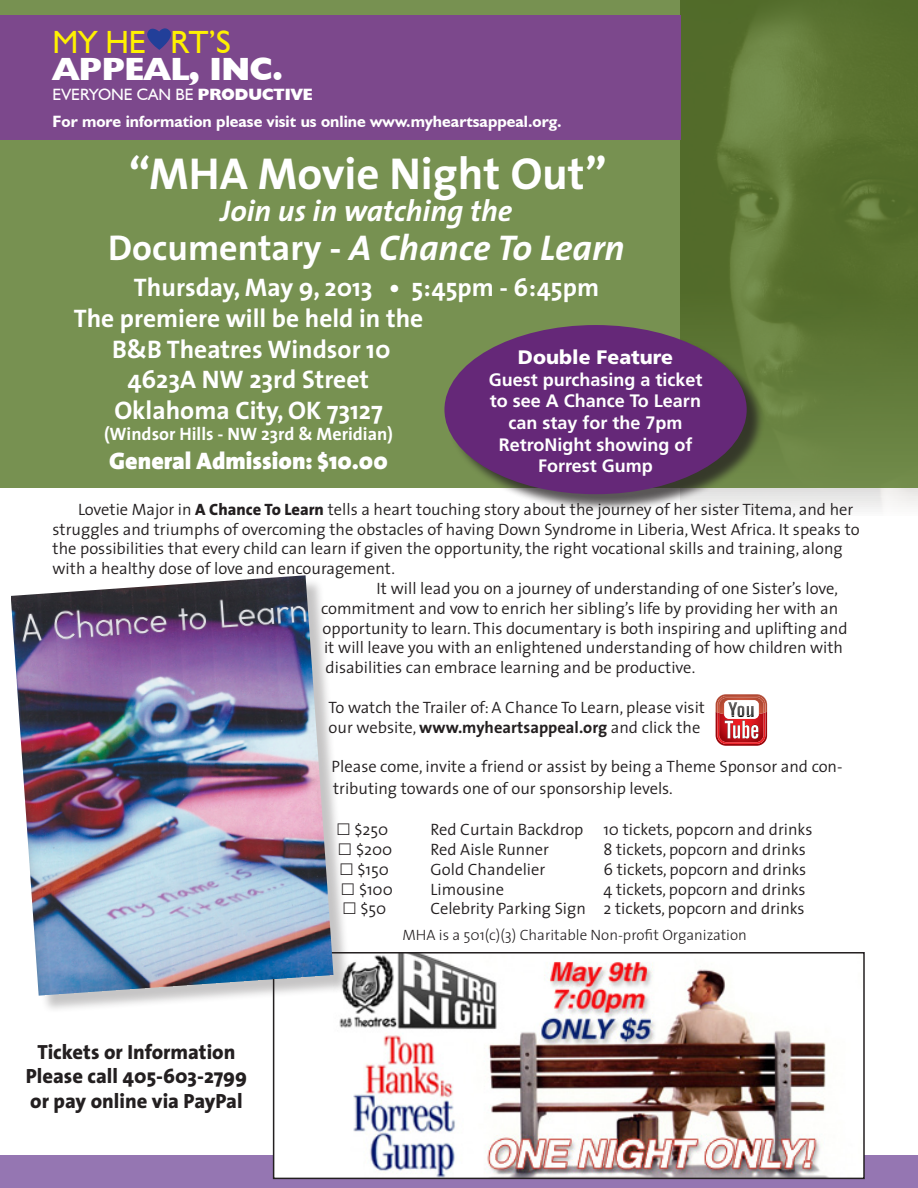
<style>
.page{position:relative;width:918px;height:1188px;background:#fff}
.page>*{position:absolute;margin:0;border:0;box-sizing:border-box;transform-origin:0 0}
.t1{font:700 45px "The Sans";color:#fff}
.t2{font:italic 700 36px "The Sans";color:#fff}
.t3{font:800 32.1px "Humanist 521 BT";color:#fff}
.t4{font:32.1px "Humanist 521 BT";color:#fff101}
.t5{font:italic 700 30px "The Sans";color:#fff}
.t6{font:700 25.5px "The Sans";color:#fff}
.t7{font:900 24px "The Sans";color:#fff}
.t8{font:800 20.55px/24.8px "The Sans";color:#231f20;text-align:center}
.t9{font:900 19.5px "Frutiger";color:#fff}
.t10{font:700 18px/21.6px "Frutiger";color:#fff;text-align:center}
.t11{font:700 18px "The Sans";color:#fff}
.t12{font:300 16.5px/19.8px "The Sans";color:#231f20}
.t13{font:700 16.35px "Humanist 521 BT";color:#fff}
.t14{font:16.35px "Humanist 521 BT";color:#fff}
.t15{font:300 15px "The Sans";color:#231f20}
.s1{font-weight:800}
.s2{font-style:normal}
.s3{font-weight:700}
.s4{font-family:"Quirks ICG";font-weight:400}
</style>
<div class="page">
<img style="left:765px;top:487px;width:153px;height:22px">
<svg style="left:0;top:0;width:918px;height:487px;background:#6e8848"></svg>
<div style="left:0;top:16px;width:680px;height:124px;background:#7c488c"></div>
<svg style="left:147px;top:28px;width:24px;height:22px"></svg>
<div style="left:0;top:1155px;width:918px;height:33px;background:#9576b2"></div>
<img style="left:716px;top:714px;width:51px;height:32px">
<img style="left:717px;top:714px;width:48px;height:30px">
<img style="left:716px;top:694px;width:51px;height:20px">
<svg style="left:724px;top:700px;width:35px;height:39px"></svg>
<div style="left:447px;top:327px;width:318px;height:186px;background:#231f20;opacity:.75"></div>
<div style="left:444px;top:325px;width:303px;height:169px;background:#652878;border-radius:50%"></div>
<img style="left:276px;top:955px;width:586px;height:221px">
<div style="left:273px;top:952px;width:592px;height:227px;border:2px solid #231f20"></div>
<div style="left:13px;top:578px;width:338px;height:435px;background:#231f20;opacity:.26"></div>
<img style="left:11px;top:575px;width:322px;height:421px">
<p class="t4" style="left:53px;top:22px;width:180px">MY HE RT’S</p>
<p class="t3" style="left:53px;top:49px;width:232px">APPEAL, INC.</p>
<p class="t14" style="left:53px;top:84px;width:262px">EVERYONE CAN BE <span class="s1">PRODUCTIVE</span></p>
<p class="t13" style="left:53px;top:111px;width:511px">For more information please visit us online www.myheartsappeal.org.</p>
<p class="t1" style="left:129px;top:136px;width:480px">“MHA Movie Night Out”</p>
<p class="t5" style="left:221px;top:185px;width:293px">Join us in watching the</p>
<p class="t2" style="left:108px;top:217px;width:518px"><span class="s2">Documentary -</span> A Chance To Learn</p>
<p class="t6" style="left:134px;top:266px;width:467px">Thursday, May 9, 2013 • 5:45pm - 6:45pm</p>
<p class="t6" style="left:74px;top:297px;width:351px">The premiere will be held in the</p>
<p class="t6" style="left:112px;top:328px;width:280px">B&amp;B Theatres Windsor 10</p>
<p class="t6" style="left:128px;top:358px;width:243px">4623A NW 23rd Street</p>
<p class="t6" style="left:114px;top:389px;width:270px">Oklahoma City, OK 73127</p>
<p class="t11" style="left:104px;top:419px;width:290px">(Windsor Hills - NW 23rd &amp; Meridian)</p>
<p class="t7" style="left:109px;top:441px;width:280px">General Admission: $10.00</p>
<p class="t12" style="left:53px;top:499px;width:809px;text-indent:25px">Lovetie Major in <span class="s1">A Chance To Learn</span> tells a heart touching story about the journey of her sister Titema, and her struggles and triumphs of overcoming the obstacles of having Down Syndrome in Liberia,West Africa. It speaks to the possibilities that every child can learn if given the opportunity, the right vocational skills and training, along with a healthy dose of love and encouragement.</p>
<p class="t12" style="left:321px;top:578px;width:528px;text-indent:56px">It will lead you on a journey of understanding of one Sister’s love, commitment and vow to enrich her sibling’s life by providing her with an opportunity to learn. This documentary is both inspiring and uplifting and it will leave you with an enlightened understanding of how children with disabilities can embrace learning and be productive.</p>
<p class="t12" style="left:329px;top:697px;width:378px">To watch the Trailer of: A Chance To Learn, please visit our website, <span class="s3">www.myheartsappeal.org</span> and click the</p>
<p class="t12" style="left:332px;top:755px;width:512px;line-height:21.6px">Please come, invite a friend or assist by being a Theme Sponsor and con&shy;tributing towards one of our sponsorship levels.</p>
<p class="t12" style="left:336px;top:819px;width:54px"><span class="s4">A</span> $250</p>
<p class="t12" style="left:431px;top:819px;width:383px">Red Curtain Backdrop 10 tickets, popcorn and drinks</p>
<p class="t12" style="left:338px;top:839px;width:56px"><span class="s4">A</span> $200</p>
<p class="t12" style="left:431px;top:839px;width:120px">Red Aisle Runner</p>
<p class="t12" style="left:603px;top:839px;width:204px">8 tickets, popcorn and drinks</p>
<p class="t12" style="left:339px;top:859px;width:51px"><span class="s4">A</span> $150</p>
<p class="t12" style="left:431px;top:859px;width:116px">Gold Chandelier</p>
<p class="t12" style="left:603px;top:859px;width:204px">6 tickets, popcorn and drinks</p>
<p class="t12" style="left:341px;top:879px;width:54px"><span class="s4">A</span> $100</p>
<p class="t12" style="left:431px;top:879px;width:75px">Limousine</p>
<p class="t12" style="left:603px;top:879px;width:204px">4 tickets, popcorn and drinks</p>
<p class="t12" style="left:342px;top:898px;width:46px"><span class="s4">A</span> $50</p>
<p class="t12" style="left:431px;top:898px;width:376px">Celebrity Parking Sign 2 tickets, popcorn and drinks</p>
<p class="t15" style="left:402px;top:922px;width:346px">MHA is a 501(c)(3) Charitable Non-profit Organization</p>
<p class="t9" style="left:518px;top:346px;width:157px">Double Feature</p>
<p class="t10" style="left:489px;top:369px;width:215px">Guest purchasing a ticket to see A Chance To Learn can stay for the 7pm<br>RetroNight showing of</p>
<p class="t10" style="left:538px;top:455px;width:116px">Forrest Gump</p>
<p class="t8" style="left:26px;top:1039px;width:223px">Tickets or Information<br>Please call 405-603-2799 or pay online via PayPal</p>
</div>
